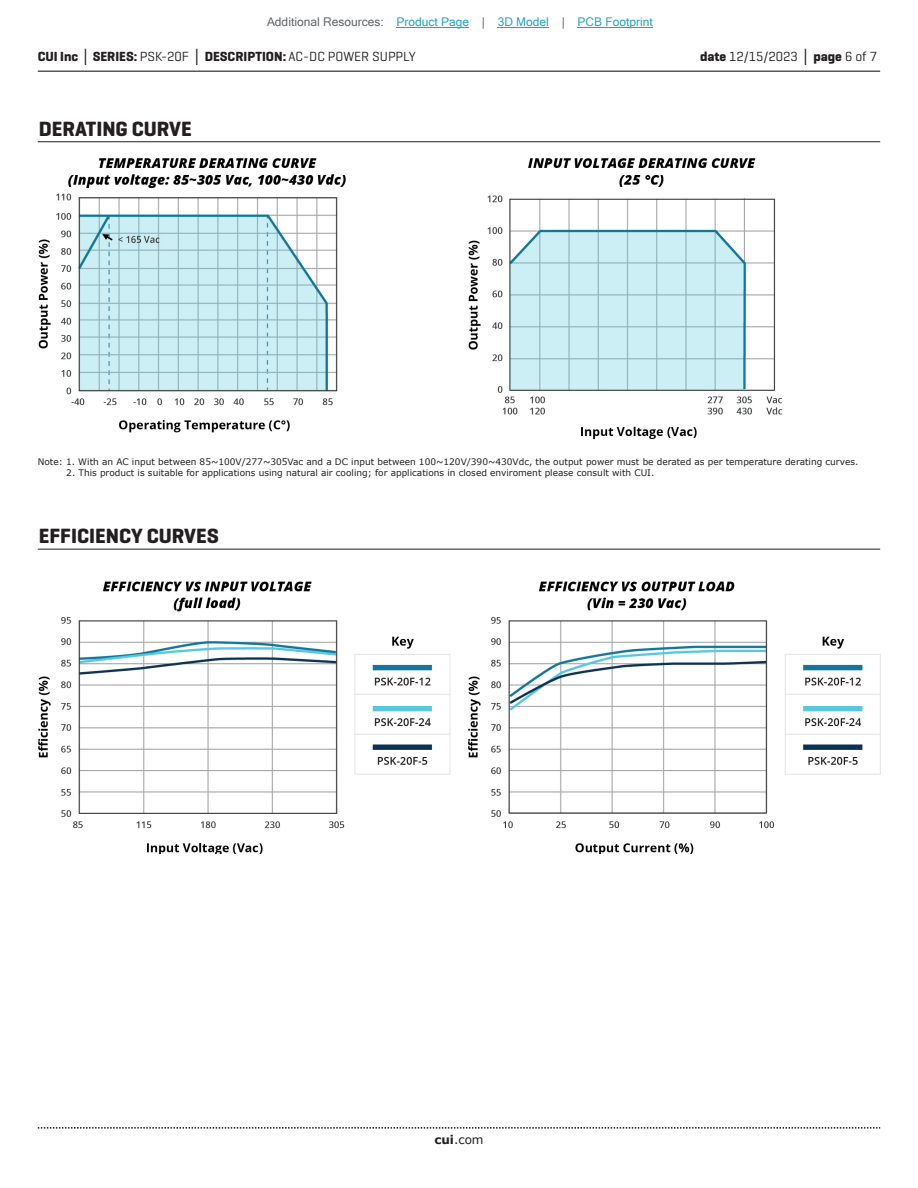
<style>
.page{position:relative;width:918px;height:1188px;background:#fff}
.page>*{position:absolute;margin:0;border:0;box-sizing:border-box;transform-origin:0 0}
.t1{font:700 21px "Geogrotesque";color:#231f20}
.t2{font:700 13.5px "Geogrotesque";color:#231f20}
.t3{font:13.5px "Geogrotesque";color:#231f20}
.t4{font:12px "Microsoft Sans Serif";color:#23a4c6}
.t5{font:12px "Verdana";color:#231f20}
.t6{font:9px "Verdana";color:#231f20}
.s1{color:#63676b}
.s2{font-family:"Verdana"}
.s3{font-weight:400}
.s4{font-weight:700}
.s5{font-family:"Verdana";font-weight:700}
</style>
<div class="page">
<hr style="left:38px;top:71px;width:842px;height:1px;background:#231f20">
<svg style="left:38px;top:1127px;width:842px;height:2px"></svg>
<hr style="left:38px;top:141px;width:842px;height:1px;background:#231f20">
<hr style="left:38px;top:549px;width:842px;height:1px;background:#231f20">
<img style="left:38px;top:158px;width:745px;height:282px">
<img style="left:38px;top:581px;width:842px;height:273px">
<hr style="left:397px;top:27px;width:72px;height:1px;background:#23a4c6">
<hr style="left:498px;top:27px;width:51px;height:1px;background:#23a4c6">
<hr style="left:578px;top:27px;width:75px;height:1px;background:#23a4c6">
<h3 class="t4" style="left:267px;top:15px;width:387px"><span class="s1">Additional Resources:</span> Product Page <span class="s1">|</span> 3D Model <span class="s1">|</span> PCB Footprint</h3>
<h2 class="t2" style="left:38px;top:48px;width:379px">CUI Inc <span class="s2">│</span> SERIES: <span class="s3">PSK-20F</span> <span class="s2">│</span> DESCRIPTION: <span class="s3">AC-DC POWER SUPPLY</span></h2>
<h2 class="t3" style="left:700px;top:48px;width:179px"><span class="s4">date</span> 12/15/2023 <span class="s5">│</span> <span class="s4">page</span> 6 of 7</h2>
<h1 class="t1" style="left:39px;top:116px;width:154px">DERATING CURVE</h1>
<p class="t6" style="left:38px;top:455px;width:822px">Note: 1. With an AC input between 85~100V/277~305Vac and a DC input between 100~120V/390~430Vdc, the output power must be derated as per temperature derating curves.</p>
<p class="t6" style="left:66px;top:466px;width:590px">2. This product is suitable for applications using natural air cooling; for applications in closed enviroment please consult with CUI.</p>
<h1 class="t1" style="left:39px;top:523px;width:181px">EFFICIENCY CURVES</h1>
<h3 class="t5" style="left:434px;top:1131px;width:51px"><span class="s4">cui</span>.com</h3>
</div>
